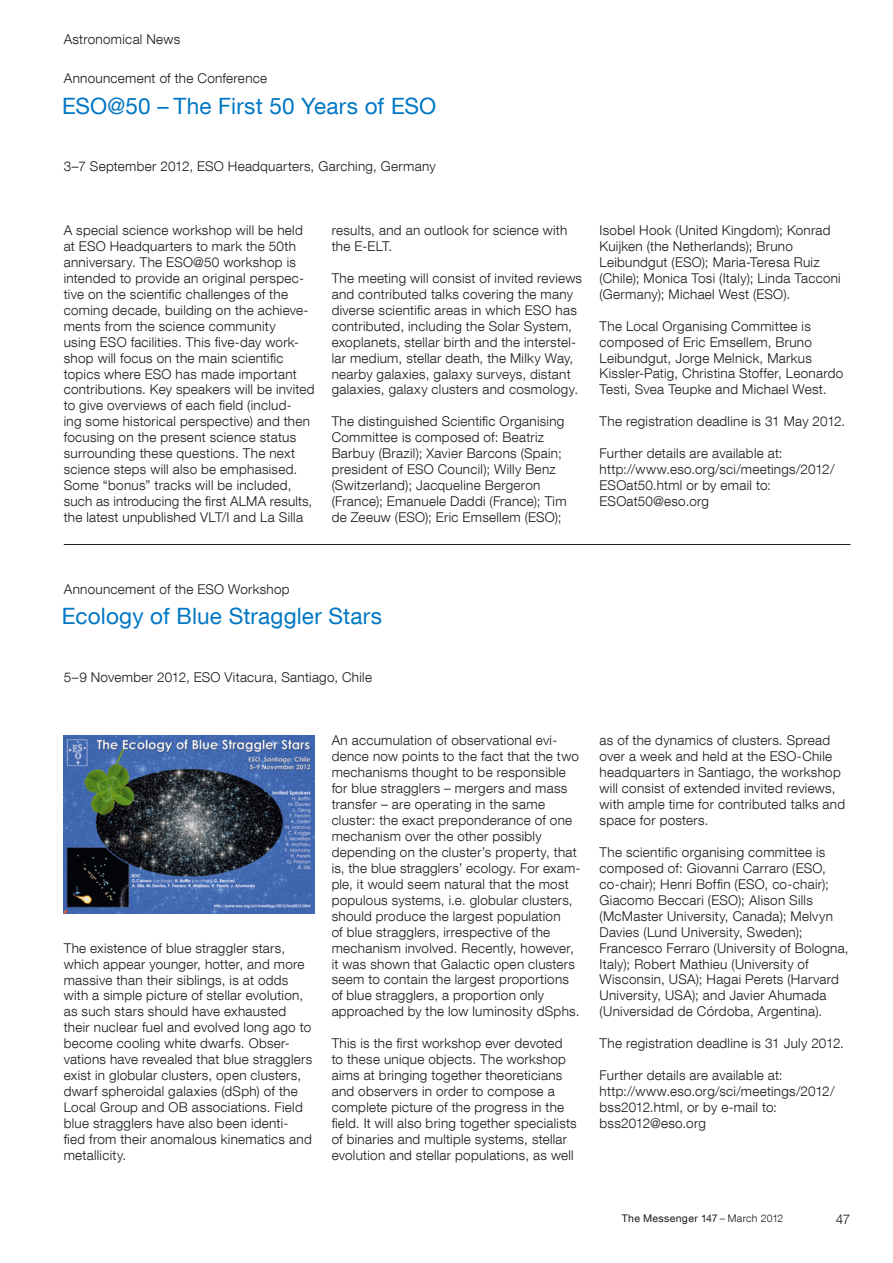
<style>
.page{position:relative;width:893px;height:1263px;background:#fff}
.page>*{position:absolute;margin:0;border:0;box-sizing:border-box;transform-origin:0 0}
.t1{font:22.5px "Helvetica Neue LT Com";letter-spacing:.005em;color:#0077c4}
.t2{font:300 13.5px/15.9px "Helvetica Neue LT Com";letter-spacing:.02em;color:#191918}
.t3{font:10.5px "Helvetica Neue LT Com";letter-spacing:.03em;color:#191918}
.s1{font-weight:300}
</style>
<div class="page">
<hr style="left:64px;top:544px;width:786px;height:1px;background:#191918">
<img style="left:64px;top:736px;width:251px;height:177px">
<p class="t2" style="left:64px;top:31px;width:118px">Astronomical News</p>
<p class="t2" style="left:64px;top:70px;width:205px">Announcement of the Conference</p>
<h1 class="t1" style="left:62px;top:92px;width:376px">ESO@50 – The First 50 Years of ESO</h1>
<p class="t2" style="left:64px;top:158px;width:373px">3–7 September 2012, ESO Headquarters, Garching, Germany</p>
<p class="t2" style="left:64px;top:222px;width:252px">A special science workshop will be held at ESO Headquarters to mark the 50th anniversary. The ESO@50 workshop is intended to provide an original perspec&shy;tive on the scientific challenges of the coming decade, building on the achieve&shy;ments from the science community<br>using ESO facilities. This five-day work&shy;shop will focus on the main scientific topics where ESO has made important contributions. Key speakers will be invited to give overviews of each field (includ-<br>ing some historical perspective) and then focusing on the present science status surrounding these questions. The next science steps will also be emphasised.<br>Some “bonus” tracks will be included, such as introducing the first ALMA results, the latest unpublished VLT/I and La Silla</p>
<p class="t2" style="left:332px;top:222px;width:237px">results, and an outlook for science with the E-ELT.</p>
<p class="t2" style="left:332px;top:270px;width:252px">The meeting will consist of invited reviews and contributed talks covering the many diverse scientific areas in which ESO has contributed, including the Solar System, exoplanets, stellar birth and the interstel&shy;lar medium, stellar death, the Milky Way, nearby galaxies, galaxy surveys, distant galaxies, galaxy clusters and cosmology.</p>
<p class="t2" style="left:332px;top:413px;width:236px">The distinguished Scientific Organising Committee is composed of: Beatriz Barbuy (Brazil); Xavier Barcons (Spain; president of ESO Council); Willy Benz (Switzerland); Jacqueline Bergeron (France); Emanuele Daddi (France); Tim de Zeeuw (ESO); Eric Emsellem (ESO);</p>
<p class="t2" style="left:600px;top:222px;width:243px">Isobel Hook (United Kingdom); Konrad Kuijken (the Netherlands); Bruno Leibundgut (ESO); Maria-Teresa Ruiz (Chile); Monica Tosi (Italy); Linda Tacconi (Germany); Michael West (ESO).</p>
<p class="t2" style="left:600px;top:318px;width:245px">The Local Organising Committee is composed of Eric Emsellem, Bruno Leibundgut, Jorge Melnick, Markus Kissler-Patig, Christina Stoffer, Leonardo Testi, Svea Teupke and Michael West.</p>
<p class="t2" style="left:600px;top:413px;width:247px">The registration deadline is 31 May 2012.</p>
<p class="t2" style="left:600px;top:445px;width:237px">Further details are available at: http://www.eso.org/sci/meetings/2012/<br>ESOat50.html or by email to:<br>ESOat50@eso.org</p>
<p class="t2" style="left:64px;top:581px;width:227px">Announcement of the ESO Workshop</p>
<h1 class="t1" style="left:62px;top:602px;width:322px">Ecology of Blue Straggler Stars</h1>
<p class="t2" style="left:64px;top:668px;width:310px">5–9 November 2012, ESO Vitacura, Santiago, Chile</p>
<p class="t2" style="left:64px;top:939px;width:250px">The existence of blue straggler stars, which appear younger, hotter, and more massive than their siblings, is at odds with a simple picture of stellar evolution, as such stars should have exhausted their nuclear fuel and evolved long ago to become cooling white dwarfs. Obser&shy;vations have revealed that blue stragglers exist in globular clusters, open clusters, dwarf spheroidal galaxies (dSph) of the Local Group and OB associations. Field blue stragglers have also been identi&shy;fied from their anomalous kinematics and metallicity.</p>
<p class="t2" style="left:332px;top:732px;width:250px">An accumulation of observational evi&shy;dence now points to the fact that the two mechanisms thought to be responsible for blue stragglers – mergers and mass transfer – are operating in the same cluster: the exact preponderance of one mechanism over the other possibly depending on the cluster’s property, that is, the blue stragglers’ ecology. For exam&shy;ple, it would seem natural that the most populous systems, i.e. globular clusters, should produce the largest population<br>of blue stragglers, irrespective of the mechanism involved. Recently, however, it was shown that Galactic open clusters seem to contain the largest proportions of blue stragglers, a proportion only approached by the low luminosity dSphs.</p>
<p class="t2" style="left:332px;top:1035px;width:247px">This is the first workshop ever devoted to these unique objects. The workshop aims at bringing together theoreticians and observers in order to compose a complete picture of the progress in the field. It will also bring together specialists of binaries and multiple systems, stellar evolution and stellar populations, as well</p>
<p class="t2" style="left:600px;top:732px;width:247px">as of the dynamics of clusters. Spread over a week and held at the ESO-Chile headquarters in Santiago, the workshop will consist of extended invited reviews, with ample time for contributed talks and space for posters.</p>
<p class="t2" style="left:600px;top:844px;width:251px">The scientific organising committee is composed of: Giovanni Carraro (ESO, co-chair); Henri Boffin (ESO, co-chair); Giacomo Beccari (ESO); Alison Sills (McMaster University, Canada); Melvyn Davies (Lund University, Sweden); Francesco Ferraro (University of Bologna, Italy); Robert Mathieu (University of Wisconsin, USA); Hagai Perets (Harvard University, USA); and Javier Ahumada (Universidad de Córdoba, Argentina).</p>
<p class="t2" style="left:600px;top:1035px;width:246px">The registration deadline is 31 July 2012.</p>
<p class="t2" style="left:600px;top:1067px;width:237px">Further details are available at: http://www.eso.org/sci/meetings/2012/ bss2012.html, or by e-mail to: bss2012@eso.org</p>
<p class="t3" style="left:622px;top:1211px;width:163px">The Messenger 147 <span class="s1">– March 2012</span></p>
<p class="t2" style="left:836px;top:1211px;width:16px">47</p>
</div>
